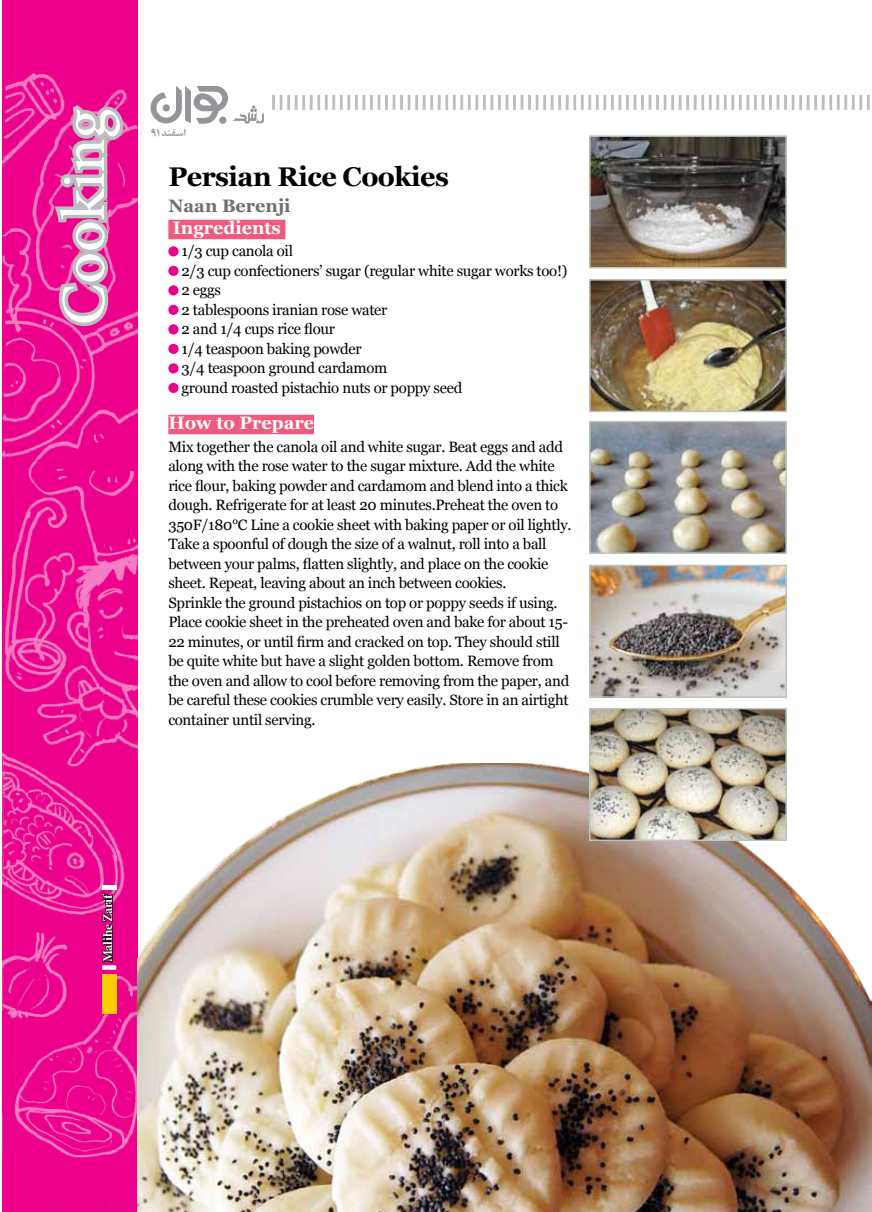
<style>
.page{position:relative;width:872px;height:1212px;background:#fff}
.page>*{position:absolute;margin:0;border:0;box-sizing:border-box;transform-origin:0 0}
.t1{font:62.4px "Minion Pro";color:#fff}
.t2{font:700 27px "Georgia";letter-spacing:-.02em;color:#000}
.t3{font:700 18px "Georgia";color:#fff}
.t4{font:700 18px "Georgia";color:#6d6e71}
.t5{font:15px/19.5px "Georgia";letter-spacing:-.02em;color:#000}
.t6{font:700 13.5px "Minion Pro";letter-spacing:-.02em;color:#fff}
.t7{font:700 12px "B Nazanin";color:#939598}
</style>
<div class="page">
<hr style="left:272px;top:95px;width:3px;height:15px;background:#bcbec0">
<svg style="left:280px;top:95px;width:2px;height:15px"></svg>
<hr style="left:287px;top:95px;width:3px;height:15px;background:#bcbec0">
<svg style="left:295px;top:95px;width:2px;height:15px"></svg>
<hr style="left:302px;top:95px;width:3px;height:15px;background:#bcbec0">
<svg style="left:310px;top:95px;width:2px;height:15px"></svg>
<hr style="left:317px;top:95px;width:3px;height:15px;background:#bcbec0">
<hr style="left:325px;top:95px;width:3px;height:15px;background:#bcbec0">
<hr style="left:332px;top:95px;width:3px;height:15px;background:#bcbec0">
<hr style="left:340px;top:95px;width:3px;height:15px;background:#bcbec0">
<hr style="left:347px;top:95px;width:3px;height:15px;background:#bcbec0">
<hr style="left:355px;top:95px;width:3px;height:15px;background:#bcbec0">
<hr style="left:362px;top:95px;width:3px;height:15px;background:#bcbec0">
<hr style="left:370px;top:95px;width:3px;height:15px;background:#bcbec0">
<hr style="left:377px;top:95px;width:3px;height:15px;background:#bcbec0">
<hr style="left:385px;top:95px;width:3px;height:15px;background:#bcbec0">
<hr style="left:392px;top:95px;width:3px;height:15px;background:#bcbec0">
<hr style="left:400px;top:95px;width:3px;height:15px;background:#bcbec0">
<svg style="left:408px;top:95px;width:2px;height:15px"></svg>
<hr style="left:415px;top:95px;width:3px;height:15px;background:#bcbec0">
<svg style="left:423px;top:95px;width:2px;height:15px"></svg>
<hr style="left:430px;top:95px;width:3px;height:15px;background:#bcbec0">
<svg style="left:438px;top:95px;width:2px;height:15px"></svg>
<hr style="left:445px;top:95px;width:3px;height:15px;background:#bcbec0">
<svg style="left:453px;top:95px;width:2px;height:15px"></svg>
<hr style="left:460px;top:95px;width:3px;height:15px;background:#bcbec0">
<hr style="left:468px;top:95px;width:3px;height:15px;background:#bcbec0">
<hr style="left:475px;top:95px;width:3px;height:15px;background:#bcbec0">
<hr style="left:483px;top:95px;width:3px;height:15px;background:#bcbec0">
<hr style="left:490px;top:95px;width:3px;height:15px;background:#bcbec0">
<hr style="left:498px;top:95px;width:3px;height:15px;background:#bcbec0">
<hr style="left:505px;top:95px;width:3px;height:15px;background:#bcbec0">
<hr style="left:513px;top:95px;width:3px;height:15px;background:#bcbec0">
<hr style="left:520px;top:95px;width:3px;height:15px;background:#bcbec0">
<hr style="left:528px;top:95px;width:3px;height:15px;background:#bcbec0">
<hr style="left:535px;top:95px;width:3px;height:15px;background:#bcbec0">
<hr style="left:543px;top:95px;width:3px;height:15px;background:#bcbec0">
<svg style="left:551px;top:95px;width:2px;height:15px"></svg>
<hr style="left:558px;top:95px;width:3px;height:15px;background:#bcbec0">
<svg style="left:566px;top:95px;width:2px;height:15px"></svg>
<hr style="left:573px;top:95px;width:3px;height:15px;background:#bcbec0">
<svg style="left:581px;top:95px;width:2px;height:15px"></svg>
<hr style="left:588px;top:95px;width:3px;height:15px;background:#bcbec0">
<svg style="left:596px;top:95px;width:2px;height:15px"></svg>
<hr style="left:603px;top:95px;width:3px;height:15px;background:#bcbec0">
<hr style="left:611px;top:95px;width:3px;height:15px;background:#bcbec0">
<hr style="left:618px;top:95px;width:3px;height:15px;background:#bcbec0">
<hr style="left:626px;top:95px;width:3px;height:15px;background:#bcbec0">
<hr style="left:633px;top:95px;width:3px;height:15px;background:#bcbec0">
<hr style="left:641px;top:95px;width:3px;height:15px;background:#bcbec0">
<hr style="left:648px;top:95px;width:3px;height:15px;background:#bcbec0">
<hr style="left:656px;top:95px;width:3px;height:15px;background:#bcbec0">
<hr style="left:663px;top:95px;width:3px;height:15px;background:#bcbec0">
<hr style="left:671px;top:95px;width:3px;height:15px;background:#bcbec0">
<hr style="left:678px;top:95px;width:3px;height:15px;background:#bcbec0">
<hr style="left:686px;top:95px;width:3px;height:15px;background:#bcbec0">
<svg style="left:694px;top:95px;width:2px;height:15px"></svg>
<hr style="left:701px;top:95px;width:3px;height:15px;background:#bcbec0">
<svg style="left:709px;top:95px;width:2px;height:15px"></svg>
<hr style="left:716px;top:95px;width:3px;height:15px;background:#bcbec0">
<svg style="left:724px;top:95px;width:2px;height:15px"></svg>
<hr style="left:731px;top:95px;width:3px;height:15px;background:#bcbec0">
<svg style="left:739px;top:95px;width:2px;height:15px"></svg>
<hr style="left:746px;top:95px;width:3px;height:15px;background:#bcbec0">
<hr style="left:754px;top:95px;width:3px;height:15px;background:#bcbec0">
<hr style="left:761px;top:95px;width:3px;height:15px;background:#bcbec0">
<hr style="left:769px;top:95px;width:3px;height:15px;background:#bcbec0">
<hr style="left:776px;top:95px;width:3px;height:15px;background:#bcbec0">
<hr style="left:784px;top:95px;width:3px;height:15px;background:#bcbec0">
<hr style="left:791px;top:95px;width:3px;height:15px;background:#bcbec0">
<hr style="left:799px;top:95px;width:3px;height:15px;background:#bcbec0">
<hr style="left:806px;top:95px;width:3px;height:15px;background:#bcbec0">
<hr style="left:814px;top:95px;width:3px;height:15px;background:#bcbec0">
<hr style="left:821px;top:95px;width:3px;height:15px;background:#bcbec0">
<hr style="left:829px;top:95px;width:3px;height:15px;background:#bcbec0">
<svg style="left:837px;top:95px;width:2px;height:15px"></svg>
<hr style="left:844px;top:95px;width:3px;height:15px;background:#bcbec0">
<svg style="left:852px;top:95px;width:2px;height:15px"></svg>
<hr style="left:859px;top:95px;width:3px;height:15px;background:#bcbec0">
<svg style="left:867px;top:95px;width:3px;height:15px"></svg>
<img style="left:233px;top:106px;width:31px;height:17px">
<svg style="left:151px;top:86px;width:77px;height:38px"></svg>
<div style="left:168px;top:220px;width:117px;height:19px;background:#f05b7d"></div>
<div style="left:168px;top:415px;width:146px;height:19px;background:#f05b7d"></div>
<div style="left:168px;top:246px;width:10px;height:10px;background:#ec008c;border-radius:50%"></div>
<div style="left:168px;top:266px;width:10px;height:10px;background:#ec008c;border-radius:50%"></div>
<div style="left:168px;top:285px;width:10px;height:10px;background:#ec008c;border-radius:50%"></div>
<div style="left:168px;top:305px;width:10px;height:10px;background:#ec008c;border-radius:50%"></div>
<div style="left:168px;top:324px;width:10px;height:10px;background:#ec008c;border-radius:50%"></div>
<div style="left:168px;top:344px;width:10px;height:10px;background:#ec008c;border-radius:50%"></div>
<div style="left:168px;top:363px;width:10px;height:10px;background:#ec008c;border-radius:50%"></div>
<div style="left:168px;top:383px;width:10px;height:10px;background:#ec008c;border-radius:50%"></div>
<img style="left:592px;top:138px;width:192px;height:127px">
<div style="left:589px;top:135px;width:198px;height:133px;border:2px solid #bbc6be"></div>
<img style="left:592px;top:424px;width:192px;height:127px">
<div style="left:589px;top:421px;width:198px;height:133px;border:2px solid #bbc6be"></div>
<img style="left:592px;top:282px;width:192px;height:127px">
<div style="left:589px;top:279px;width:198px;height:133px;border:2px solid #bbc6be"></div>
<img style="left:592px;top:568px;width:192px;height:127px">
<div style="left:589px;top:565px;width:198px;height:133px;border:2px solid #bbc6be"></div>
<img style="left:2px;top:0;width:135px;height:1211px">
<svg style="left:50px;top:101px;width:77px;height:229px;background:#d953a4"></svg>
<svg style="left:101px;top:892px;width:13px;height:72px"></svg>
<div style="left:102px;top:965px;width:14px;height:5px;background:#fff"></div>
<div style="left:102px;top:974px;width:15px;height:40px;background:#ffcb05"></div>
<div style="left:102px;top:885px;width:15px;height:5px;background:#fff"></div>
<img style="left:137px;top:763px;width:734px;height:449px">
<img style="left:592px;top:711px;width:192px;height:127px">
<div style="left:589px;top:708px;width:198px;height:133px;border:2px solid #bbc6be"></div>
<h1 class="t1" style="left:42px;top:325px;width:218px;rotate:-90deg">Cooking</h1>
<p class="t7" style="left:151px;top:125px;width:36px">9 1 اسفند</p>
<h2 class="t2" style="left:168px;top:161px;width:282px">Persian Rice Cookies</h2>
<p class="t4" style="left:168px;top:196px;width:124px">Naan Berenji</p>
<p class="t3" style="left:173px;top:218px;width:109px">Ingredients</p>
<p class="t5" style="left:181px;top:241px;width:387px">1/3 cup canola oil<br>2/3 cup confectioners’ sugar (regular white sugar works too!)<br>2 eggs<br>2 tablespoons iranian rose water<br>2 and 1/4 cups rice flour<br>1/4 teaspoon baking powder<br>3/4 teaspoon ground cardamom<br>ground roasted pistachio nuts or poppy seed</p>
<p class="t3" style="left:168px;top:413px;width:147px">How to Prepare</p>
<p class="t5" style="left:168px;top:436px;width:405px">Mix together the canola oil and white sugar. Beat eggs and add along with the rose water to the sugar mixture. Add the white rice flour, baking powder and cardamom and blend into a thick dough. Refrigerate for at least 20 minutes.Preheat the oven to 350F/180°C Line a cookie sheet with baking paper or oil lightly.<br>Take a spoonful of dough the size of a walnut, roll into a ball between your palms, flatten slightly, and place on the cookie sheet. Repeat, leaving about an inch between cookies.<br>Sprinkle the ground pistachios on top or poppy seeds if using.<br>Place cookie sheet in the preheated oven and bake for about 15- 22 minutes, or until firm and cracked on top. They should still be quite white but have a slight golden bottom. Remove from the oven and allow to cool before removing from the paper, and be careful these cookies crumble very easily. Store in an airtight container until serving.</p>
<p class="t6" style="left:98px;top:962px;width:70px;rotate:-90deg">Malihe Zarif</p>
</div>
